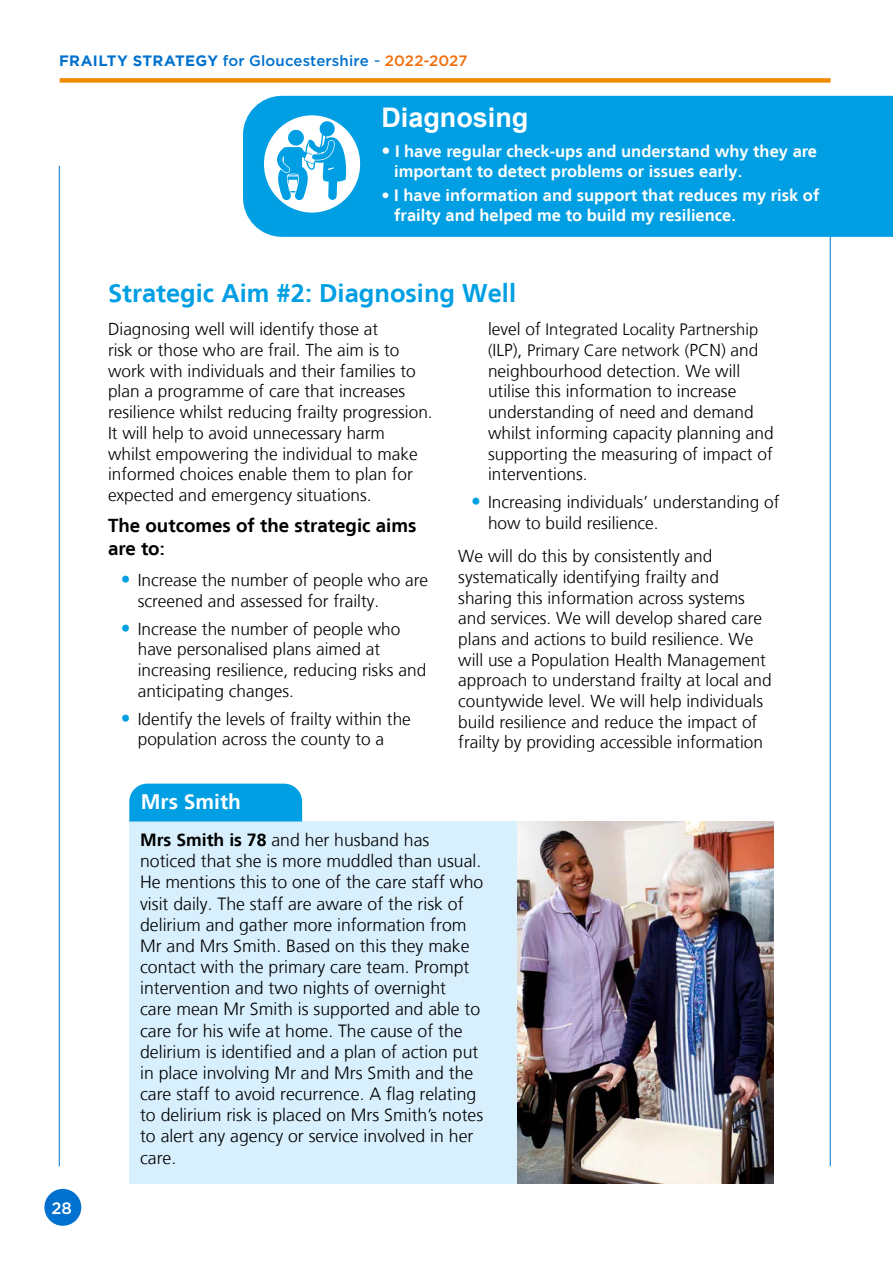
<style>
.page{position:relative;width:893px;height:1263px;background:#fff}
.page>*{position:absolute;margin:0;border:0;box-sizing:border-box;transform-origin:0 0}
.t1{font:700 27px "Arial";color:#fff}
.t2{font:700 25.5px "Frutiger LT";color:#009fe3}
.t3{font:700 21px "Frutiger LT";color:#fff}
.t4{font:700 18.75px/22.5px "Frutiger LT";color:#000}
.t5{font:300 17.7px/21.1px "Frutiger LT";color:#000}
.t6{font:300 17.25px/20.7px "Frutiger LT";color:#000}
.t7{font:700 16.5px/19.8px "Frutiger LT";color:#fff}
.t8{font:300 16.5px/20.7px "Frutiger LT";color:#000}
.t9{font:500 16.5px "Gotham";color:#fff}
.t10{font:500 15px "Gotham";letter-spacing:.01em;color:#0071ce}
.s1{font-weight:700}
.s2{font-weight:400;font-size:16.5px}
.s3{color:#f26e0d}
.s4{font-weight:300;font-size:18px}
.s5{font-size:18px}
.s6{font-size:19.5px;color:#009fe3}
.s7{font-size:17.25px}
</style>
<div class="page">
<hr style="left:59px;top:166px;width:1px;height:1000px;background:#0071ce">
<hr style="left:830px;top:166px;width:1px;height:1000px;background:#0071ce">
<div style="left:44px;top:1189px;width:37px;height:37px;background:#0071ce;border-radius:50%"></div>
<div style="left:60px;top:78px;width:771px;height:5px;background:#f18a00"></div>
<div style="left:129px;top:821px;width:638px;height:362px;background:#d8effd"></div>
<div style="left:129px;top:784px;width:173px;height:37px;background:#009fe3"></div>
<img style="left:517px;top:821px;width:257px;height:362px">
<div style="left:243px;top:95px;width:650px;height:143px;background:#009fe3"></div>
<div style="left:264px;top:115px;width:96px;height:98px;background:#fff;border-radius:50%"></div>
<svg style="left:277px;top:120px;width:71px;height:81px"></svg>
<p class="t10" style="left:59px;top:51px;width:410px"><span class="s1">FRAILTY STRATEGY</span> for Gloucestershire <span class="s2">-</span> <span class="s3">2022-2027</span></p>
<h1 class="t1" style="left:381px;top:100px;width:149px">Diagnosing</h1>
<p class="t7" style="left:394px;top:142px;width:424px;text-indent:-13px"><span class="s4">•</span> I have regular check-ups and understand why they are important to detect problems or issues early.</p>
<p class="t7" style="left:394px;top:185px;width:427px;text-indent:-13px">• I have information and support that reduces my risk of frailty and helped me to build my resilience.</p>
<h2 class="t2" style="left:108px;top:278px;width:410px">Strategic Aim #2: Diagnosing Well</h2>
<p class="t6" style="left:108px;top:319px;width:326px">Diagnosing well will identify those at<br>risk or those who are frail. The aim is to work with individuals and their families to plan a programme of care that increases resilience whilst reducing frailty progression.<br>It will help to avoid unnecessary harm<br>whilst empowering the individual to make informed choices enable them to plan for expected and emergency situations.</p>
<p class="t4" style="left:108px;top:514px;width:310px">The outcomes of the strategic aims are to<span class="s5">:</span></p>
<p class="t6" style="left:138px;top:570px;width:292px;text-indent:-17px"><span class="s6">•</span> Increase the number of people who are screened and assessed for frailty.</p>
<p class="t6" style="left:138px;top:619px;width:290px;text-indent:-17px"><span class="s6">•</span> Increase the number of people who have personalised plans aimed at increasing resilience, reducing risks and anticipating changes.</p>
<p class="t6" style="left:121px;top:708px;width:292px;text-align:center"><span class="s6">•</span> Identify the levels of frailty within the population across the county to a</p>
<p class="t8" style="left:488px;top:320px;width:272px"><span class="s7">level of</span> Integrated Locality Partnership (<span class="s7">ILP),</span> Primary Care network (<span class="s7">PCN) and</span></p>
<p class="t6" style="left:488px;top:361px;width:287px">neighbourhood detection. We will utilise this information to increase understanding of need and demand whilst informing capacity planning and supporting the measuring of impact of interventions.</p>
<p class="t6" style="left:488px;top:492px;width:293px;text-indent:-17px"><span class="s6">•</span> Increasing individuals’ understanding of how to build resilience.</p>
<p class="t6" style="left:458px;top:546px;width:315px">We will do this by consistently and systematically identifying frailty and sharing this information across systems and services. We will develop shared care plans and actions to build resilience. We will use a Population Health Management approach to understand frailty at local and countywide level. We will help individuals build resilience and reduce the impact of frailty by providing accessible information</p>
<p class="t9" style="left:51px;top:1197px;width:22px">28</p>
<p class="t3" style="left:141px;top:790px;width:102px">Mrs Smith</p>
<p class="t5" style="left:140px;top:829px;width:345px"><span class="s1">Mrs Smith is 78</span> and her husband has noticed that she is more muddled than usual.<br>He mentions this to one of the care staff who visit daily. The staff are aware of the risk of delirium and gather more information from Mr and Mrs Smith. Based on this they make contact with the primary care team. Prompt intervention and two nights of overnight<br>care mean Mr Smith is supported and able to care for his wife at home. The cause of the delirium is identified and a plan of action put in place involving Mr and Mrs Smith and the care staff to avoid recurrence. A flag relating to delirium risk is placed on Mrs Smith’s notes to alert any agency or service involved in her care.</p>
</div>
